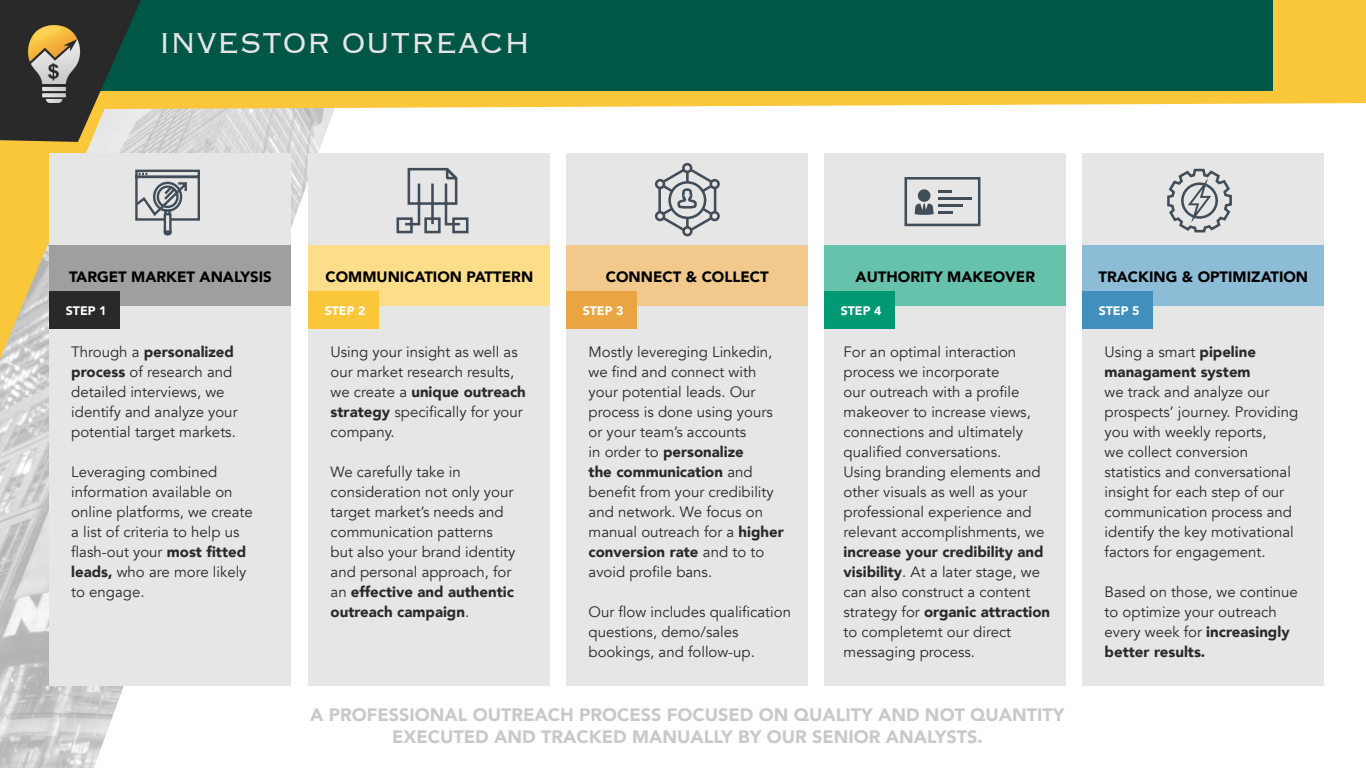
<style>
.page{position:relative;width:1366px;height:768px;background:#fff}
.page>*{position:absolute;margin:0;border:0;box-sizing:border-box;transform-origin:0 0}
.t1{font:300 37.4px "Copperplate";color:#e6e6e6;scale:.9 1}
.t2{font:900 18px "Avenir";color:#c9c9c9}
.t3{font:15px/20px "Avenir";color:#292929}
.t4{font:900 15px "Avenir";color:#000}
.t5{font:900 12.4px "Avenir";color:#fff}
.s1{font-weight:900}
</style>
<div class="page">
<img style="left:0;top:359px;width:124px;height:409px">
<svg style="left:0;top:0;width:1366px;height:359px"></svg>
<div style="left:0;top:0;width:1273px;height:90px;background:#005745"></div>
<svg style="left:0;top:0;width:141px;height:142px;background:#454b3e"></svg>
<img style="left:29px;top:25px;width:54px;height:77px">
<div style="left:50px;top:153px;width:241px;height:533px;background:#e6e6e6"></div>
<div style="left:308px;top:153px;width:242px;height:533px;background:#e6e6e6"></div>
<div style="left:566px;top:153px;width:242px;height:533px;background:#e6e6e6"></div>
<div style="left:824px;top:153px;width:242px;height:533px;background:#e6e6e6"></div>
<div style="left:1082px;top:153px;width:242px;height:533px;background:#e6e6e6"></div>
<div style="left:50px;top:245px;width:241px;height:61px;background:#9f9f9f"></div>
<div style="left:308px;top:245px;width:242px;height:61px;background:#fcdd89"></div>
<div style="left:566px;top:245px;width:242px;height:61px;background:#f1c98d"></div>
<div style="left:824px;top:245px;width:242px;height:61px;background:#66c2ab"></div>
<div style="left:1082px;top:245px;width:242px;height:61px;background:#8dbcd7"></div>
<div style="left:50px;top:291px;width:70px;height:38px;background:#292929"></div>
<div style="left:308px;top:291px;width:71px;height:38px;background:#fac73b"></div>
<div style="left:566px;top:291px;width:71px;height:38px;background:#e8a541"></div>
<div style="left:824px;top:291px;width:71px;height:38px;background:#009973"></div>
<div style="left:1082px;top:291px;width:71px;height:38px;background:#408fbd"></div>
<svg style="left:135px;top:169px;width:65px;height:67px"></svg>
<svg style="left:396px;top:167px;width:73px;height:67px"></svg>
<svg style="left:1167px;top:168px;width:65px;height:65px"></svg>
<svg style="left:915px;top:189px;width:36px;height:26px"></svg>
<hr style="left:938px;top:197px;width:34px;height:3px;background:#414d58">
<hr style="left:938px;top:204px;width:24px;height:3px;background:#414d58">
<hr style="left:938px;top:211px;width:14px;height:3px;background:#414d58">
<div style="left:905px;top:177px;width:76px;height:49px;border:3px solid #414d58"></div>
<svg style="left:655px;top:162px;width:65px;height:75px"></svg>
<p class="t1" style="left:159px;top:19px;width:414px">INVESTOR OUTREACH</p>
<p class="t4" style="left:69px;top:264px;width:204px">TARGET MARKET ANALYSIS</p>
<p class="t4" style="left:326px;top:264px;width:209px">COMMUNICATION PATTERN</p>
<p class="t4" style="left:606px;top:264px;width:165px">CONNECT &amp; COLLECT</p>
<p class="t4" style="left:856px;top:264px;width:181px">AUTHORITY MAKEOVER</p>
<p class="t4" style="left:1099px;top:264px;width:211px">TRACKING &amp; OPTIMIZATION</p>
<p class="t5" style="left:66px;top:300px;width:42px">STEP 1</p>
<p class="t5" style="left:325px;top:300px;width:42px">STEP 2</p>
<p class="t5" style="left:583px;top:300px;width:42px">STEP 3</p>
<p class="t5" style="left:841px;top:300px;width:42px">STEP 4</p>
<p class="t5" style="left:1099px;top:300px;width:42px">STEP 5</p>
<p class="t3" style="left:71px;top:342px;width:168px">Through a <span class="s1">personalized process</span> of research and detailed interviews, we identify and analyze your potential target markets.</p>
<p class="t3" style="left:71px;top:462px;width:183px">Leveraging combined information available on online platforms, we create a list of criteria to help us flash-out your <span class="s1">most fitted leads,</span> who are more likely to engage.</p>
<p class="t3" style="left:331px;top:342px;width:197px">Using your insight as well as our market research results, we create a <span class="s1">unique outreach strategy</span> specifically for your company.</p>
<p class="t3" style="left:331px;top:462px;width:186px">We carefully take in consideration not only your target market’s needs and communication patterns but also your brand identity and personal approach, for an <span class="s1">effective and authentic outreach campaign</span>.</p>
<p class="t3" style="left:589px;top:342px;width:197px">Mostly levereging Linkedin, we find and connect with your potential leads. Our process is done using yours or your team’s accounts<br>in order to <span class="s1">personalize<br>the communication</span> and benefit from your credibility and network. We focus on manual outreach for a <span class="s1">higher conversion rate</span> and to to avoid profile bans.</p>
<p class="t3" style="left:589px;top:602px;width:204px">Our flow includes qualification questions, demo/sales bookings, and follow-up.</p>
<p class="t3" style="left:844px;top:342px;width:189px">For an optimal interaction process we incorporate<br>our outreach with a profile makeover to increase views, connections and ultimately qualified conversations.</p>
<p class="t3" style="left:844px;top:462px;width:208px">Using branding elements and other visuals as well as your professional experience and relevant accomplishments, we <span class="s1">increase your credibility and visibility</span>. At a later stage, we can also construct a content strategy for <span class="s1">organic attraction </span>to completemt our direct messaging process.</p>
<p class="t2" style="left:310px;top:700px;width:756px">A PROFESSIONAL OUTREACH PROCESS FOCUSED ON QUALITY AND NOT QUANTITY</p>
<p class="t2" style="left:392px;top:722px;width:592px">EXECUTED AND TRACKED MANUALLY BY OUR SENIOR ANALYSTS.</p>
<p class="t3" style="left:1105px;top:342px;width:195px">Using a smart <span class="s1">pipeline managament system<br></span>we track and analyze our prospects’ journey. Providing you with weekly reports,<br>we collect conversion statistics and conversational insight for each step of our communication process and identify the key motivational factors for engagement.</p>
<p class="t3" style="left:1105px;top:582px;width:195px">Based on those, we continue to optimize your outreach every week for <span class="s1">increasingly better results.</span></p>
</div>
